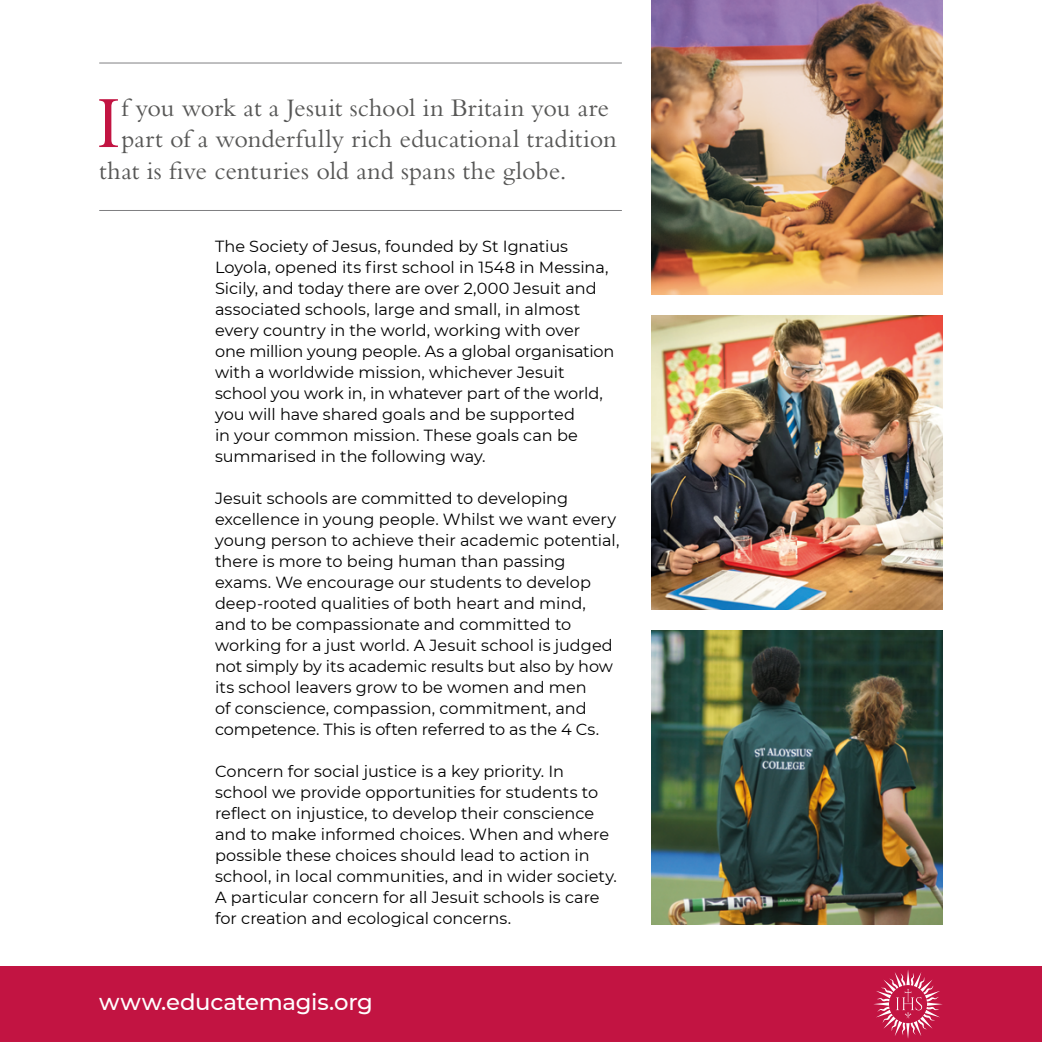
<style>
.page{position:relative;width:1042px;height:1042px;background:#fff}
.page>*{position:absolute;margin:0;border:0;box-sizing:border-box;transform-origin:0 0}
.t1{font:76.83px "Bembo Std";color:#c21442}
.t2{font:26.25px "Bembo Std";color:#575756}
.t3{font:500 22.75px "Montserrat";letter-spacing:-.01em;color:#fff}
.t4{font:16.1px/21px "Montserrat";color:#000}
</style>
<div class="page">
<div style="left:0;top:966px;width:1042px;height:76px;background:#c21442"></div>
<svg style="left:873px;top:970px;width:70px;height:69px"></svg>
<hr style="left:99px;top:63px;width:523px;height:1px;background:#808082">
<hr style="left:99px;top:210px;width:523px;height:1px;background:#808082">
<img style="left:651px;top:0;width:292px;height:294px">
<img style="left:651px;top:315px;width:292px;height:294px">
<img style="left:651px;top:630px;width:292px;height:294px">
<h1 class="t1" style="left:96px;top:78px;width:27px">I</h1>
<h2 class="t2" style="left:121px;top:92px;width:489px">f you work at a Jesuit school in Britain you are</h2>
<h2 class="t2" style="left:121px;top:123px;width:497px">part of a wonderfully rich educational tradition</h2>
<h2 class="t2" style="left:99px;top:155px;width:469px">that is five centuries old and spans the globe.</h2>
<p class="t4" style="left:215px;top:235px;width:401px">The Society of Jesus, founded by St Ignatius Loyola, opened its first school in 1548 in Messina, Sicily, and today there are over 2,000 Jesuit and associated schools, large and small, in almost every country in the world, working with over one million young people. As a global organisation with a worldwide mission, whichever Jesuit school you work in, in whatever part of the world, you will have shared goals and be supported<br>in your common mission. These goals can be summarised in the following way.</p>
<p class="t4" style="left:215px;top:487px;width:406px">Jesuit schools are committed to developing excellence in young people. Whilst we want every young person to achieve their academic potential, there is more to being human than passing exams. We encourage our students to develop deep-rooted qualities of both heart and mind, and to be compassionate and committed to working for a just world. A Jesuit school is judged not simply by its academic results but also by how its school leavers grow to be women and men<br>of conscience, compassion, commitment, and competence. This is often referred to as the 4 Cs.</p>
<p class="t4" style="left:215px;top:760px;width:403px">Concern for social justice is a key priority. In school we provide opportunities for students to reflect on injustice, to develop their conscience and to make informed choices. When and where possible these choices should lead to action in school, in local communities, and in wider society.<br>A particular concern for all Jesuit schools is care for creation and ecological concerns.</p>
<h3 class="t3" style="left:99px;top:986px;width:275px">www.educatemagis.org</h3>
</div>
